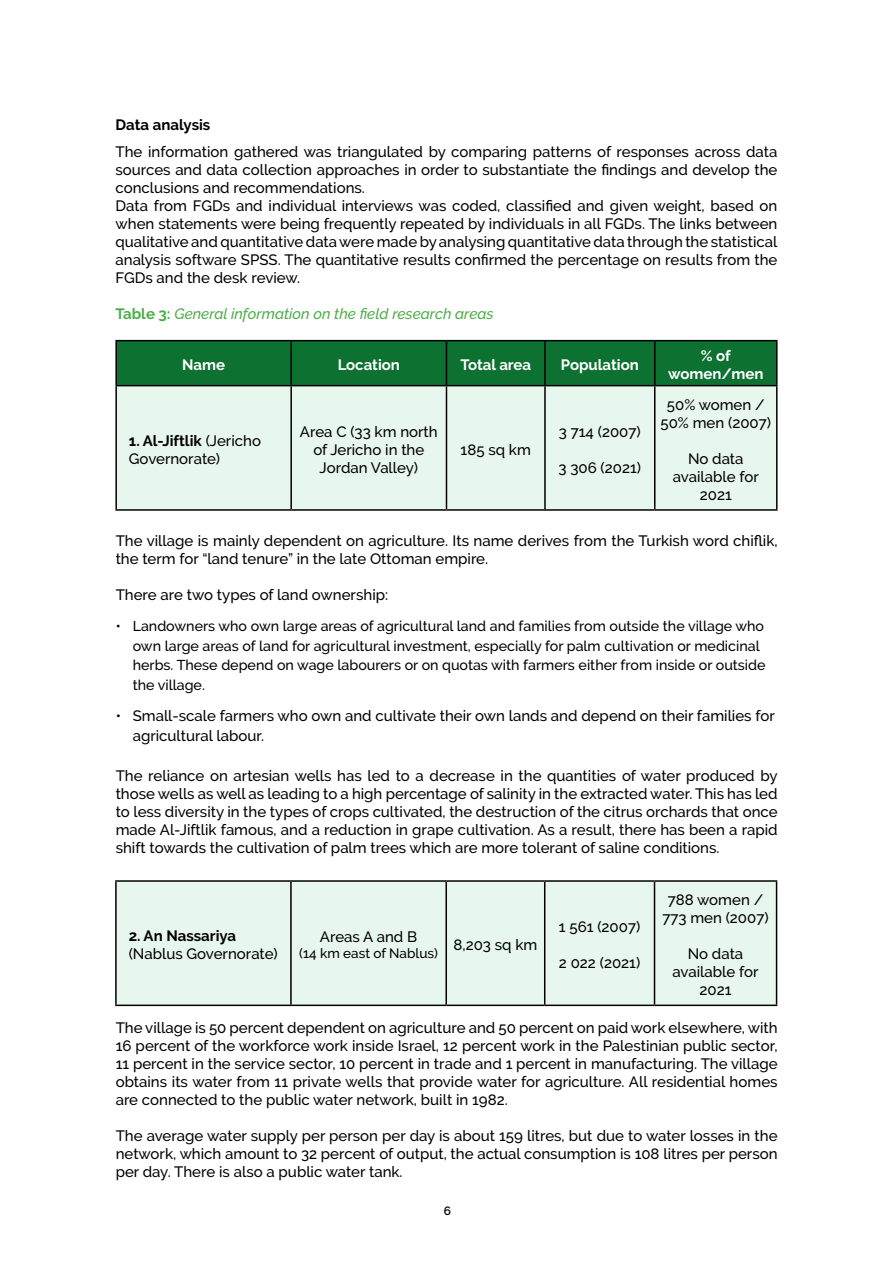
<style>
.page{position:relative;width:893px;height:1263px;background:#fff}
.page>*{position:absolute;margin:0;border:0;box-sizing:border-box;transform-origin:0 0}
.t1{font:500 15px/18px "Raleway";color:#000;text-align:center}
.t2{font:italic 500 15px "Raleway";color:#4dad49}
.t3{font:700 15px/18px "Raleway";color:#fff;text-align:center}
.t4{font:700 15px "Raleway";color:#000}
.t5{font:500 14.25px/19.5px "Raleway";color:#000}
.t6{font:500 13.5px "Raleway";color:#000}
.t7{font:600 12px "Raleway";color:#000}
.s1{font-weight:700;font-style:normal}
.s2{font-weight:700}
</style>
<div class="page">
<div style="left:117px;top:341px;width:659px;height:44px;background:#0d7132"></div>
<div style="left:117px;top:386px;width:659px;height:123px;background:#e8f7ee"></div>
<hr style="left:115px;top:340px;width:176px;height:1px;background:#000">
<hr style="left:115px;top:341px;width:2px;height:44px;background:#000">
<hr style="left:291px;top:340px;width:155px;height:1px;background:#000">
<hr style="left:290px;top:341px;width:2px;height:44px;background:#000">
<hr style="left:446px;top:340px;width:99px;height:1px;background:#000">
<hr style="left:446px;top:341px;width:1px;height:44px;background:#000">
<hr style="left:545px;top:340px;width:110px;height:1px;background:#000">
<hr style="left:544px;top:341px;width:2px;height:44px;background:#000">
<hr style="left:655px;top:340px;width:123px;height:1px;background:#000">
<hr style="left:654px;top:341px;width:1px;height:44px;background:#000">
<hr style="left:776px;top:341px;width:2px;height:44px;background:#000">
<hr style="left:115px;top:385px;width:176px;height:1px;background:#000">
<hr style="left:115px;top:386px;width:2px;height:123px;background:#000">
<hr style="left:291px;top:385px;width:155px;height:1px;background:#000">
<hr style="left:290px;top:386px;width:2px;height:123px;background:#000">
<hr style="left:446px;top:385px;width:99px;height:1px;background:#000">
<hr style="left:446px;top:386px;width:1px;height:123px;background:#000">
<hr style="left:545px;top:385px;width:110px;height:1px;background:#000">
<hr style="left:544px;top:386px;width:2px;height:123px;background:#000">
<hr style="left:655px;top:385px;width:123px;height:1px;background:#000">
<hr style="left:654px;top:386px;width:1px;height:123px;background:#000">
<hr style="left:776px;top:386px;width:2px;height:123px;background:#000">
<hr style="left:115px;top:509px;width:176px;height:2px;background:#000">
<hr style="left:291px;top:509px;width:155px;height:2px;background:#000">
<hr style="left:446px;top:509px;width:99px;height:2px;background:#000">
<hr style="left:545px;top:509px;width:110px;height:2px;background:#000">
<hr style="left:655px;top:509px;width:123px;height:2px;background:#000">
<div style="left:117px;top:882px;width:659px;height:122px;background:#e8f7ee"></div>
<hr style="left:115px;top:880px;width:176px;height:2px;background:#000">
<hr style="left:115px;top:882px;width:2px;height:122px;background:#000">
<hr style="left:291px;top:880px;width:155px;height:2px;background:#000">
<hr style="left:290px;top:882px;width:2px;height:122px;background:#000">
<hr style="left:446px;top:880px;width:99px;height:2px;background:#000">
<hr style="left:445px;top:882px;width:2px;height:122px;background:#000">
<hr style="left:545px;top:880px;width:109px;height:2px;background:#000">
<hr style="left:544px;top:882px;width:1px;height:122px;background:#000">
<hr style="left:654px;top:880px;width:123px;height:2px;background:#000">
<hr style="left:654px;top:882px;width:1px;height:122px;background:#000">
<hr style="left:776px;top:882px;width:1px;height:122px;background:#000">
<hr style="left:115px;top:1004px;width:176px;height:2px;background:#000">
<hr style="left:291px;top:1004px;width:155px;height:2px;background:#000">
<hr style="left:446px;top:1004px;width:99px;height:2px;background:#000">
<hr style="left:545px;top:1004px;width:109px;height:2px;background:#000">
<hr style="left:654px;top:1004px;width:123px;height:2px;background:#000">
<p class="t4" style="left:116px;top:116px;width:96px">Data analysis</p>
<p class="t1" style="left:116px;top:142px;width:663px;text-align:left">The information gathered was triangulated by comparing patterns of responses across data sources and data collection approaches in order to substantiate the findings and develop the conclusions and recommendations.<br>Data from FGDs and individual interviews was coded, classified and given weight, based on when statements were being frequently repeated by individuals in all FGDs. The links between qualitative and quantitative data were made by analysing quantitative data through the statistical analysis software SPSS. The quantitative results confirmed the percentage on results from the FGDs and the desk review.</p>
<p class="t2" style="left:116px;top:305px;width:380px"><span class="s1">Table 3:</span> General information on the field research areas</p>
<p class="t3" style="left:182px;top:356px;width:44px">Name</p>
<p class="t3" style="left:338px;top:356px;width:64px">Location</p>
<p class="t3" style="left:460px;top:356px;width:72px">Total area</p>
<p class="t3" style="left:561px;top:356px;width:80px">Population</p>
<p class="t3" style="left:668px;top:347px;width:97px">% of women/men</p>
<p class="t1" style="left:129px;top:432px;width:134px;text-align:left"><span class="s2">1. Al-Jiftlik</span> (Jericho<br>Governorate)</p>
<p class="t1" style="left:300px;top:423px;width:139px">Area C (33 km north of Jericho in the<br>Jordan Valley)</p>
<p class="t1" style="left:461px;top:441px;width:72px">185 sq km</p>
<p class="t1" style="left:559px;top:423px;width:83px">3 714 (2007)</p>
<p class="t1" style="left:559px;top:459px;width:84px">3 306 (2021)</p>
<p class="t1" style="left:660px;top:396px;width:112px">50% women /<br>50% men (2007)</p>
<p class="t1" style="left:673px;top:450px;width:87px">No data available for<br>2021</p>
<p class="t1" style="left:116px;top:532px;width:663px;text-align:left">The village is mainly dependent on agriculture. Its name derives from the Turkish word chiflik, the term for “land tenure” in the late Ottoman empire.</p>
<p class="t1" style="left:116px;top:586px;width:274px">There are two types of land ownership:</p>
<p class="t5" style="left:133px;top:617px;width:634px;text-indent:-17px">• Landowners who own large areas of agricultural land and families from outside the village who own large areas of land for agricultural investment, especially for palm cultivation or medicinal herbs. These depend on wage labourers or on quotas with farmers either from inside or outside the village.</p>
<p class="t1" style="left:133px;top:706px;width:644px;line-height:19.5px;text-align:left;text-indent:-17px">• Small-scale farmers who own and cultivate their own lands and depend on their families for agricultural labour.</p>
<p class="t1" style="left:116px;top:766px;width:663px;text-align:justify">The reliance on artesian wells has led to a decrease in the quantities of water produced by those wells as well as leading to a high percentage of salinity in the extracted water. This has led to less diversity in the types of crops cultivated, the destruction of the citrus orchards that once made Al-Jiftlik famous, and a reduction in grape cultivation. As a result, there has been a rapid shift towards the cultivation of palm trees which are more tolerant of saline conditions.</p>
<p class="t4" style="left:129px;top:927px;width:109px">2. An Nassariya</p>
<p class="t1" style="left:129px;top:945px;width:150px">(Nablus Governorate)</p>
<p class="t1" style="left:320px;top:928px;width:99px">Areas A and B</p>
<p class="t6" style="left:299px;top:946px;width:140px">(14 km east of Nablus)</p>
<p class="t1" style="left:454px;top:936px;width:85px">8,203 sq km</p>
<p class="t1" style="left:559px;top:918px;width:83px">1 561 (2007)</p>
<p class="t1" style="left:559px;top:954px;width:83px">2 022 (2021)</p>
<p class="t1" style="left:662px;top:891px;width:108px">788 women /<br>773 men (2007)</p>
<p class="t1" style="left:672px;top:945px;width:87px">No data available for<br>2021</p>
<p class="t1" style="left:116px;top:1018px;width:663px;text-align:justify">The village is 50 percent dependent on agriculture and 50 percent on paid work elsewhere, with 16 percent of the workforce work inside Israel, 12 percent work in the Palestinian public sector, 11 percent in the service sector, 10 percent in trade and 1 percent in manufacturing. The village obtains its water from 11 private wells that provide water for agriculture. All residential homes are connected to the public water network, built in 1982.</p>
<p class="t1" style="left:116px;top:1126px;width:663px;text-align:justify">The average water supply per person per day is about 159 litres, but due to water losses in the network, which amount to 32 percent of output, the actual consumption is 108 litres per person per day. There is also a public water tank.</p>
<p class="t7" style="left:444px;top:1204px;width:9px">6</p>
</div>
